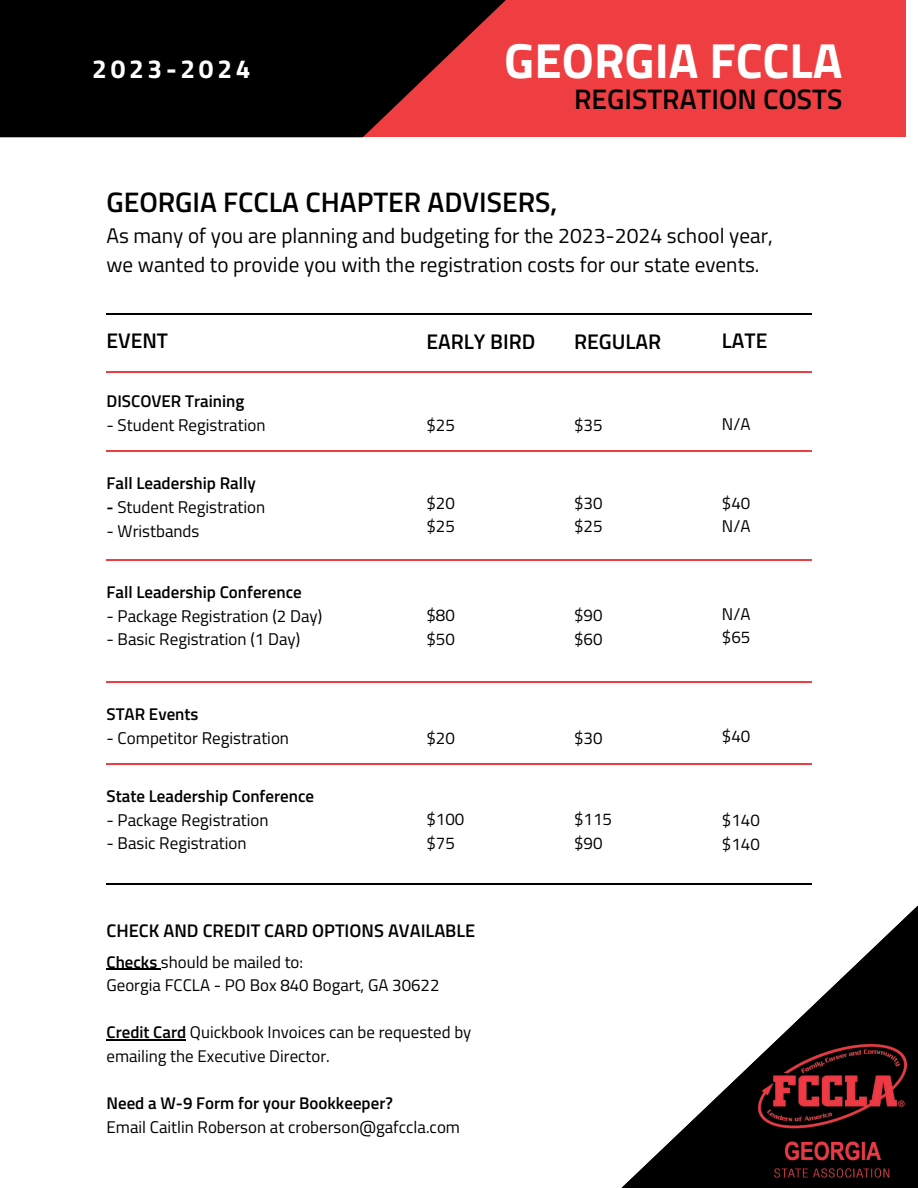
<style>
.page{position:relative;width:918px;height:1188px;background:#fff}
.page>*{position:absolute;margin:0;border:0;box-sizing:border-box;transform-origin:0 0}
.t1{font:700 49.35px "Titillium Web";color:#fff}
.t2{font:600 28.2px "Titillium Web";color:#000}
.t3{font:700 26.25px "Titillium Web";letter-spacing:.145em;color:#fff}
.t4{font:21.15px/29.2px "Titillium Web";color:#000}
.t5{font:600 21.15px "Titillium Web";color:#000}
.t6{font:600 18.3px "Titillium Web";color:#000}
.t7{font:16.95px "Titillium Web";color:#000}
.t8{font:600 16.95px "Titillium Web";color:#000}
.t9{font:16.8px/23.7px "Titillium Web";color:#000}
.s1{font-weight:600}
</style>
<div class="page">
<div style="left:12px;top:0;width:894px;height:137px;background:#ef3e42"></div>
<hr style="left:106px;top:313px;width:706px;height:1px;background:#000">
<hr style="left:106px;top:372px;width:706px;height:1px;background:#ef3e42">
<svg style="left:0;top:0;width:506px;height:137px;background:#210809"></svg>
<svg style="left:621px;top:905px;width:297px;height:283px"></svg>
<img style="left:758px;top:1045px;width:149px;height:135px">
<hr style="left:106px;top:451px;width:706px;height:1px;background:#ef3e42">
<hr style="left:106px;top:559px;width:706px;height:2px;background:#ef3e42">
<hr style="left:106px;top:969px;width:55px;height:1px;background:#000">
<hr style="left:106px;top:1040px;width:80px;height:1px;background:#000">
<hr style="left:106px;top:682px;width:706px;height:1px;background:#ef3e42">
<hr style="left:106px;top:883px;width:706px;height:1px;background:#000">
<hr style="left:106px;top:763px;width:706px;height:2px;background:#ef3e42">
<p class="t3" style="left:92px;top:49px;width:160px">2023-2024</p>
<p class="t1" style="left:504px;top:22px;width:340px">GEORGIA FCCLA</p>
<p class="t2" style="left:574px;top:77px;width:270px">REGISTRATION COSTS</p>
<p class="t2" style="left:106px;top:180px;width:452px">GEORGIA FCCLA CHAPTER ADVISERS,</p>
<p class="t4" style="left:106px;top:220px;width:668px">As many of you are planning and budgeting for the 2023-2024 school year, we wanted to provide you with the registration costs for our state events.</p>
<p class="t5" style="left:106px;top:324px;width:63px">EVENT</p>
<p class="t5" style="left:426px;top:325px;width:110px">EARLY BIRD</p>
<p class="t5" style="left:574px;top:325px;width:89px">REGULAR</p>
<p class="t5" style="left:722px;top:324px;width:47px">LATE</p>
<p class="t8" style="left:106px;top:388px;width:139px">DISCOVER Training</p>
<p class="t7" style="left:106px;top:412px;width:161px">- Student Registration</p>
<p class="t7" style="left:426px;top:412px;width:30px">$25</p>
<p class="t7" style="left:574px;top:412px;width:30px">$35</p>
<p class="t7" style="left:722px;top:411px;width:30px">N/A</p>
<p class="t8" style="left:106px;top:470px;width:151px">Fall Leadership Rally</p>
<p class="t7" style="left:106px;top:494px;width:160px"><span class="s1">-</span> Student Registration</p>
<p class="t7" style="left:106px;top:517px;width:95px">- Wristbands</p>
<p class="t8" style="left:106px;top:579px;width:197px">Fall Leadership Conference</p>
<p class="t7" style="left:106px;top:602px;width:217px">- Package Registration (2 Day)</p>
<p class="t7" style="left:106px;top:626px;width:195px">- Basic Registration (1 Day)</p>
<p class="t7" style="left:426px;top:490px;width:30px">$20</p>
<p class="t7" style="left:426px;top:513px;width:30px">$25</p>
<p class="t7" style="left:426px;top:602px;width:30px">$80</p>
<p class="t7" style="left:426px;top:625px;width:30px">$50</p>
<p class="t7" style="left:574px;top:490px;width:30px">$30</p>
<p class="t7" style="left:574px;top:513px;width:30px">$25</p>
<p class="t7" style="left:574px;top:602px;width:30px">$90</p>
<p class="t7" style="left:574px;top:625px;width:30px">$60</p>
<p class="t7" style="left:722px;top:490px;width:30px">$40</p>
<p class="t7" style="left:722px;top:513px;width:30px">N/A</p>
<p class="t7" style="left:722px;top:601px;width:30px">N/A</p>
<p class="t7" style="left:722px;top:624px;width:30px">$65</p>
<p class="t8" style="left:106px;top:701px;width:94px">STAR Events</p>
<p class="t7" style="left:106px;top:725px;width:184px">- Competitor Registration</p>
<p class="t7" style="left:426px;top:724px;width:30px">$20</p>
<p class="t7" style="left:574px;top:724px;width:30px">$30</p>
<p class="t7" style="left:722px;top:723px;width:30px">$40</p>
<p class="t8" style="left:106px;top:783px;width:209px">State Leadership Conference</p>
<p class="t7" style="left:106px;top:806px;width:164px">- Package Registration</p>
<p class="t7" style="left:106px;top:830px;width:142px">- Basic Registration</p>
<p class="t7" style="left:426px;top:806px;width:40px">$100</p>
<p class="t7" style="left:426px;top:829px;width:30px">$75</p>
<p class="t6" style="left:106px;top:917px;width:370px">CHECK AND CREDIT CARD OPTIONS AVAILABLE</p>
<p class="t9" style="left:106px;top:950px;width:198px"><span class="s1">Checks</span> should be mailed to:</p>
<p class="t9" style="left:106px;top:973px;width:335px">Georgia FCCLA - PO Box 840 Bogart, GA 30622</p>
<p class="t9" style="left:106px;top:1020px;width:366px"><span class="s1">Credit Card</span> Quickbook Invoices can be requested by emailing the Executive Director.</p>
<p class="t8" style="left:106px;top:1090px;width:288px">Need a W-9 Form for your Bookkeeper?</p>
<p class="t7" style="left:106px;top:1113px;width:355px">Email Caitlin Roberson at croberson@gafccla.com</p>
<p class="t7" style="left:574px;top:806px;width:40px">$115</p>
<p class="t7" style="left:574px;top:829px;width:30px">$90</p>
<p class="t7" style="left:722px;top:807px;width:40px">$140</p>
<p class="t7" style="left:722px;top:830px;width:40px">$140</p>
</div>
